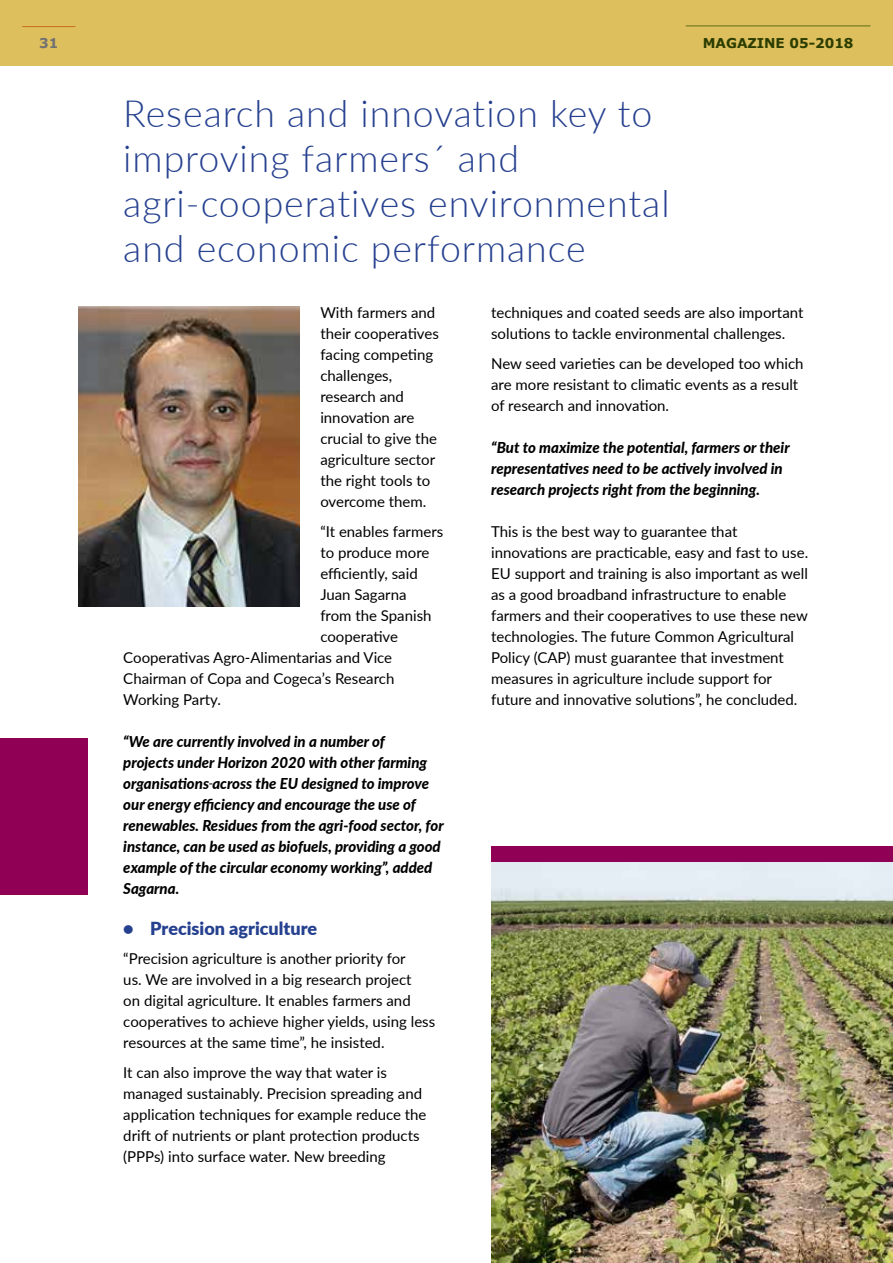
<style>
.page{position:relative;width:893px;height:1263px;background:#fff}
.page>*{position:absolute;margin:0;border:0;box-sizing:border-box;transform-origin:0 0}
.t1{font:300 37.5px/45px "Lato";letter-spacing:.025em;color:#25408f}
.t2{font:900 18px "Lato";color:#25408f}
.t3{font:15px/21px "Lato";color:#000}
.t4{font:italic 800 15px/21px "Lato";color:#000}
.t5{font:700 13.5px "Verdana";color:#2c3d00}
.t6{font:700 13.5px "Verdana";color:#717073}
</style>
<div class="page">
<div style="left:0;top:0;width:893px;height:66px;background:#ddbf5d"></div>
<hr style="left:686px;top:26px;width:184px;height:1px;background:#5e6f15">
<hr style="left:22px;top:26px;width:54px;height:1px;background:#ca6c18">
<img style="left:79px;top:306px;width:220px;height:300px">
<div style="left:491px;top:846px;width:402px;height:24px;background:#900054"></div>
<img style="left:491px;top:863px;width:402px;height:400px">
<div style="left:0;top:738px;width:88px;height:156px;background:#900054"></div>
<p class="t6" style="left:39px;top:35px;width:21px">31</p>
<p class="t5" style="left:703px;top:34px;width:152px">MAGAZINE 05-2018</p>
<h1 class="t1" style="left:123px;top:90px;width:548px">Research and innovation key to improving farmers´ and agri-cooperatives environmental and economic performance</h1>
<p class="t3" style="left:320px;top:301px;width:120px">With farmers and their cooperatives facing competing challenges, research and innovation are crucial to give the agriculture sector the right tools to overcome them.</p>
<p class="t3" style="left:320px;top:520px;width:124px">“It enables farmers</p>
<p class="t3" style="left:320px;top:541px;width:111px">to produce more</p>
<p class="t3" style="left:320px;top:562px;width:99px">efficiently, said</p>
<p class="t3" style="left:320px;top:583px;width:88px">Juan Sagarna</p>
<p class="t3" style="left:320px;top:604px;width:113px">from the Spanish</p>
<p class="t3" style="left:320px;top:625px;width:79px">cooperative</p>
<p class="t3" style="left:123px;top:646px;width:270px">Cooperativas Agro-Alimentarias and Vice</p>
<p class="t3" style="left:123px;top:667px;width:273px">Chairman of Copa and Cogeca’s Research</p>
<p class="t3" style="left:123px;top:688px;width:99px">Working Party.</p>
<p class="t4" style="left:123px;top:730px;width:322px">“We are currently involved in a number of<br>projects under Horizon 2020 with other farming organisations across the EU designed to improve our energy efficiency and encourage the use of renewables. Residues from the agri-food sector, for instance, can be used as biofuels, providing a good example of the circular economy working”, added Sagarna.</p>
<p class="t2" style="left:123px;top:915px;width:195px">• Precision agriculture</p>
<p class="t3" style="left:123px;top:948px;width:313px">“Precision agriculture is another priority for<br>us. We are involved in a big research project<br>on digital agriculture. It enables farmers and cooperatives to achieve higher yields, using less resources at the same time”, he insisted.</p>
<p class="t3" style="left:123px;top:1061px;width:305px">It can also improve the way that water is managed sustainably. Precision spreading and application techniques for example reduce the drift of nutrients or plant protection products (PPPs) into surface water. New breeding</p>
<p class="t3" style="left:491px;top:301px;width:314px">techniques and coated seeds are also important solutions to tackle environmental challenges.</p>
<p class="t3" style="left:491px;top:352px;width:314px">New seed varieties can be developed too which are more resistant to climatic events as a result of research and innovation.</p>
<p class="t4" style="left:491px;top:436px;width:300px">“But to maximize the potential, farmers or their representatives need to be actively involved in research projects right from the beginning.</p>
<p class="t3" style="left:491px;top:521px;width:319px">This is the best way to guarantee that innovations are practicable, easy and fast to use.<br>EU support and training is also important as well as a good broadband infrastructure to enable farmers and their cooperatives to use these new technologies. The future Common Agricultural Policy (CAP) must guarantee that investment measures in agriculture include support for future and innovative solutions”, he concluded.</p>
</div>
